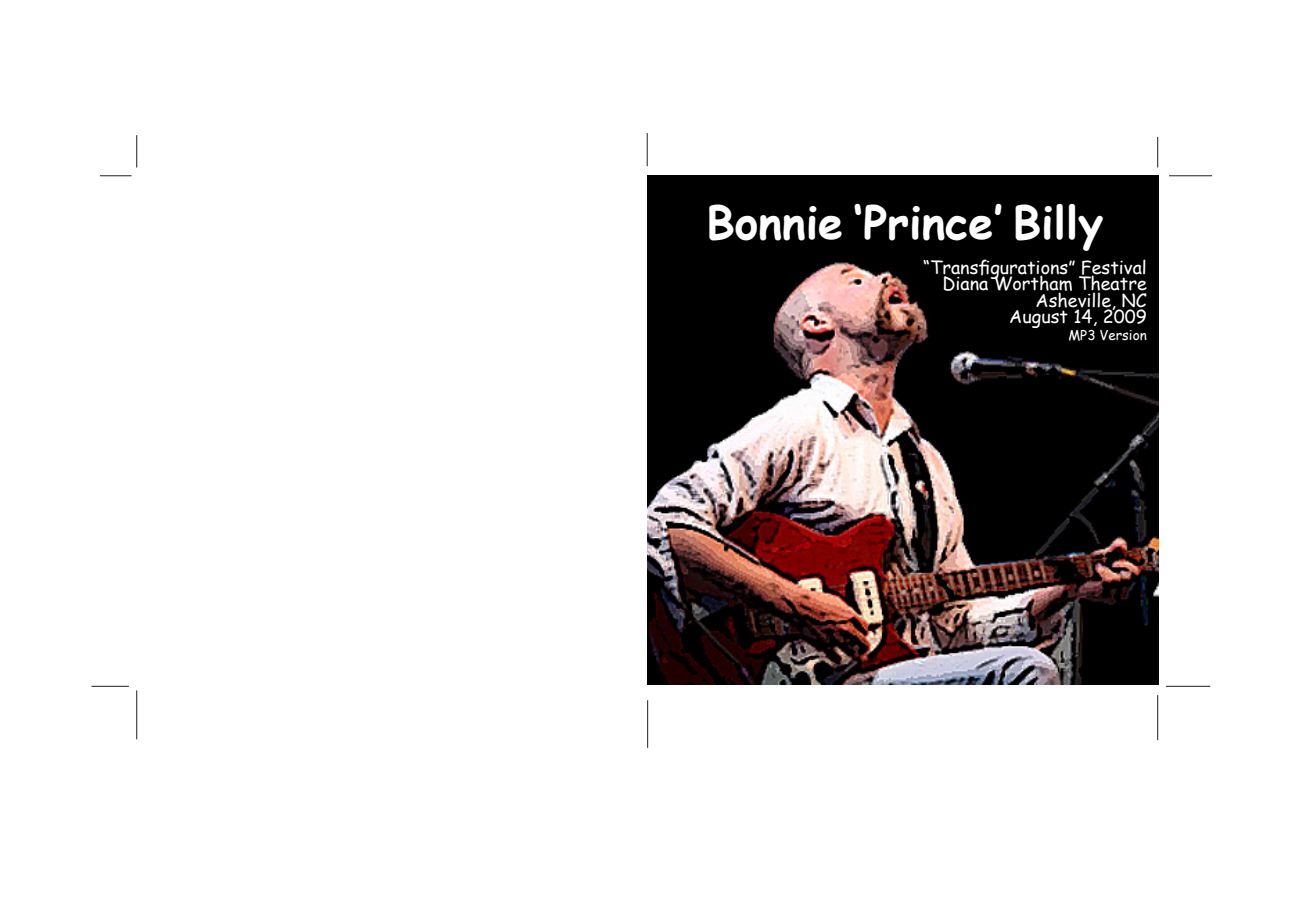
<style>
.page{position:relative;width:1289px;height:919px;background:#fff}
.page>*{position:absolute;margin:0;border:0;box-sizing:border-box;transform-origin:0 0}
.t1{font:700 45px "Comic Sans MS";color:#fff}
.t2{font:18px/16.5px "Comic Sans MS";color:#fff;text-align:right}
.t3{font:13.5px "Comic Sans MS";color:#fff}
</style>
<div class="page">
<hr style="left:136px;top:135px;width:1px;height:32px;background:#231f20">
<hr style="left:100px;top:175px;width:31px;height:1px;background:#231f20">
<hr style="left:647px;top:133px;width:1px;height:33px;background:#231f20">
<hr style="left:1157px;top:137px;width:1px;height:30px;background:#231f20">
<hr style="left:1168px;top:175px;width:43px;height:1px;background:#231f20">
<hr style="left:1166px;top:686px;width:44px;height:1px;background:#231f20">
<hr style="left:1157px;top:695px;width:1px;height:45px;background:#231f20">
<hr style="left:91px;top:686px;width:38px;height:1px;background:#231f20">
<hr style="left:136px;top:690px;width:1px;height:49px;background:#231f20">
<hr style="left:647px;top:700px;width:1px;height:47px;background:#231f20">
<img style="left:647px;top:175px;width:511px;height:509px">
<p class="t1" style="left:706px;top:190px;width:398px">Bonnie ‘Prince’ Billy</p>
<p class="t2" style="left:923px;top:258px;width:225px">“Transfigurations” Festival</p>
<p class="t2" style="left:942px;top:275px;width:206px">Diana Wortham Theatre</p>
<p class="t2" style="left:1009px;top:291px;width:139px">Asheville, NC<br>August 14, 2009</p>
<p class="t3" style="left:1068px;top:325px;width:80px">MP3 Version</p>
</div>
